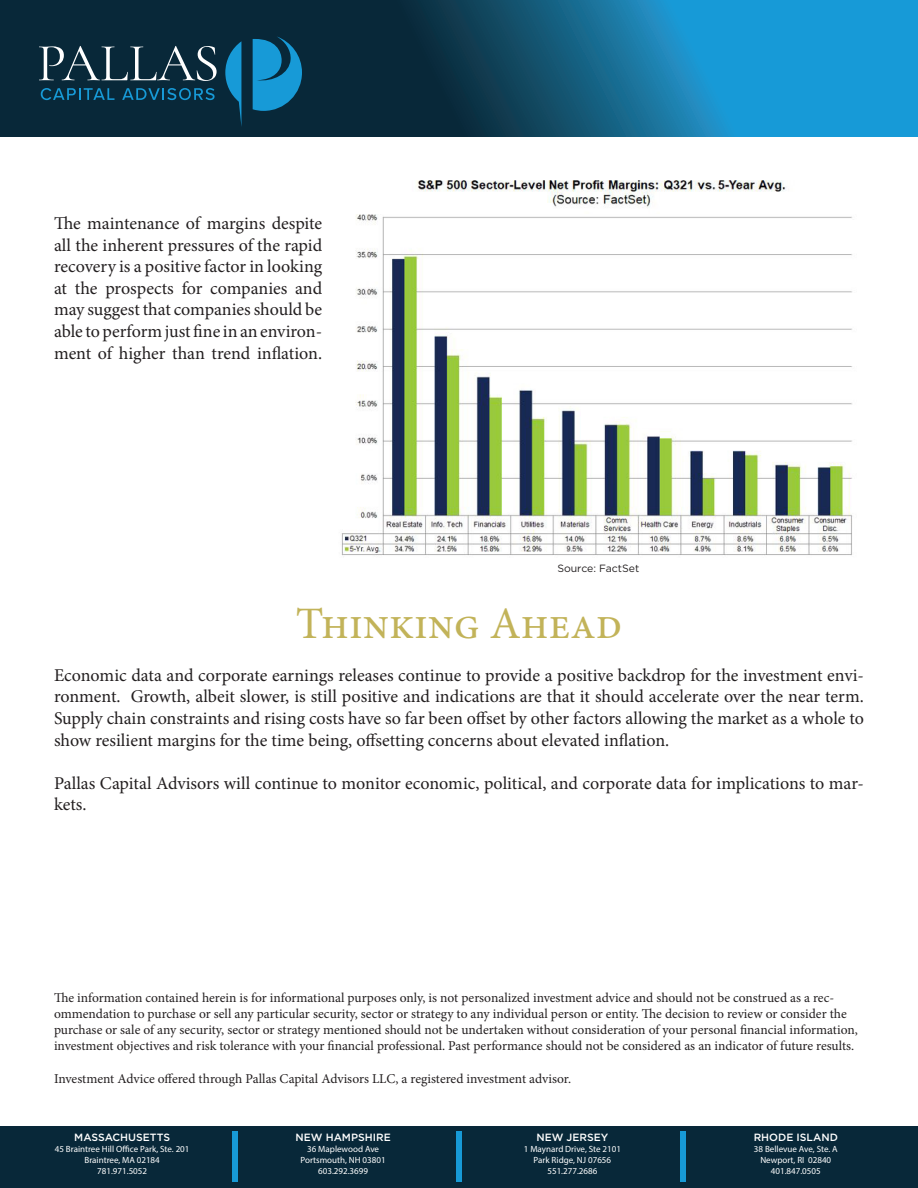
<style>
.page{position:relative;width:918px;height:1188px;background:#fff}
.page>*{position:absolute;margin:0;border:0;box-sizing:border-box;transform-origin:0 0}
.t1{font:500 54px "Gotham";color:#179ad7}
.t2{font:45px "Minion Pro";color:#c2b359}
.t3{font:18px/21.6px "Minion Pro";color:#231f20;text-align:justify}
.t4{font:13.5px/16.2px "Minion Pro";color:#231f20}
.t5{font:500 10.5px "Gotham";color:#fff}
.t6{font:10.5px "Gotham";color:#231f20}
.t7{font:9px "Myriad Pro";color:#fff}
</style>
<div class="page">
<svg style="left:0;top:0;width:918px;height:137px;background:#105779"></svg>
<svg style="left:225px;top:41px;width:16px;height:86px"></svg>
<svg style="left:253px;top:36px;width:49px;height:75px;background:#1279a9"></svg>
<svg style="left:39px;top:46px;width:178px;height:35px;background:#354f5d"></svg>
<svg style="left:41px;top:88px;width:74px;height:12px"></svg>
<svg style="left:122px;top:88px;width:93px;height:12px"></svg>
<div style="left:0;top:1126px;width:918px;height:62px;background:#082839"></div>
<img style="left:341px;top:180px;width:512px;height:376px">
<p class="t3" style="left:54px;top:213px;width:270px">The maintenance of margins despite all the inherent pressures of the rapid recovery is a positive factor in looking at the prospects for companies and may suggest that companies should be able to perform just fine in an environ&shy;ment of higher than trend inflation.</p>
<p class="t6" style="left:557px;top:561px;width:83px">Source: FactSet</p>
<p class="t2" style="left:296px;top:593px;width:328px">Thinking Ahead</p>
<p class="t3" style="left:54px;top:664px;width:812px">Economic data and corporate earnings releases continue to provide a positive backdrop for the investment envi&shy;ronment. Growth, albeit slower, is still positive and indications are that it should accelerate over the near term.<br>Supply chain constraints and rising costs have so far been offset by other factors allowing the market as a whole to show resilient margins for the time being, offsetting concerns about elevated inflation.</p>
<p class="t3" style="left:54px;top:772px;width:812px">Pallas Capital Advisors will continue to monitor economic, political, and corporate data for implications to mar&shy;kets.</p>
<p class="t4" style="left:54px;top:989px;width:805px">The information contained herein is for informational purposes only, is not personalized investment advice and should not be construed as a rec&shy;ommendation to purchase or sell any particular security, sector or strategy to any individual person or entity. The decision to review or consider the purchase or sale of any security, sector or strategy mentioned should not be undertaken without consideration of your personal financial information, investment objectives and risk tolerance with your financial professional. Past performance should not be considered as an indicator of future results.</p>
<p class="t4" style="left:54px;top:1070px;width:519px">Investment Advice offered through Pallas Capital Advisors LLC, a registered investment advisor.</p>
<p class="t5" style="left:74px;top:1131px;width:97px">MASSACHUSETTS</p>
<p class="t7" style="left:55px;top:1144px;width:136px">45 Braintree Hill Office Park, Ste. 201</p>
<p class="t7" style="left:85px;top:1154px;width:77px">Braintree, MA 02184</p>
<p class="t7" style="left:97px;top:1165px;width:51px">781.971.5052</p>
<p class="t1" style="left:226px;top:1121px;width:19px">|</p>
<p class="t1" style="left:450px;top:1121px;width:19px">|</p>
<p class="t5" style="left:754px;top:1131px;width:86px">RHODE ISLAND</p>
<p class="t1" style="left:674px;top:1121px;width:19px">|</p>
<p class="t5" style="left:295px;top:1131px;width:97px">NEW HAMPSHIRE</p>
<p class="t7" style="left:307px;top:1144px;width:73px">36 Maplewood Ave</p>
<p class="t7" style="left:301px;top:1154px;width:87px">Portsmouth, NH 03801</p>
<p class="t7" style="left:318px;top:1165px;width:51px">603.292.3699</p>
<p class="t5" style="left:536px;top:1131px;width:73px">NEW JERSEY</p>
<p class="t7" style="left:524px;top:1144px;width:99px">1 Maynard Drive, Ste 2101</p>
<p class="t7" style="left:534px;top:1154px;width:79px">Park Ridge, NJ 07656</p>
<p class="t7" style="left:547px;top:1165px;width:51px">551.277.2686</p>
<p class="t7" style="left:754px;top:1144px;width:85px">38 Bellevue Ave, Ste. A</p>
<p class="t7" style="left:760px;top:1154px;width:72px">Newport, RI 02840</p>
<p class="t7" style="left:771px;top:1165px;width:51px">401.847.0505</p>
</div>
